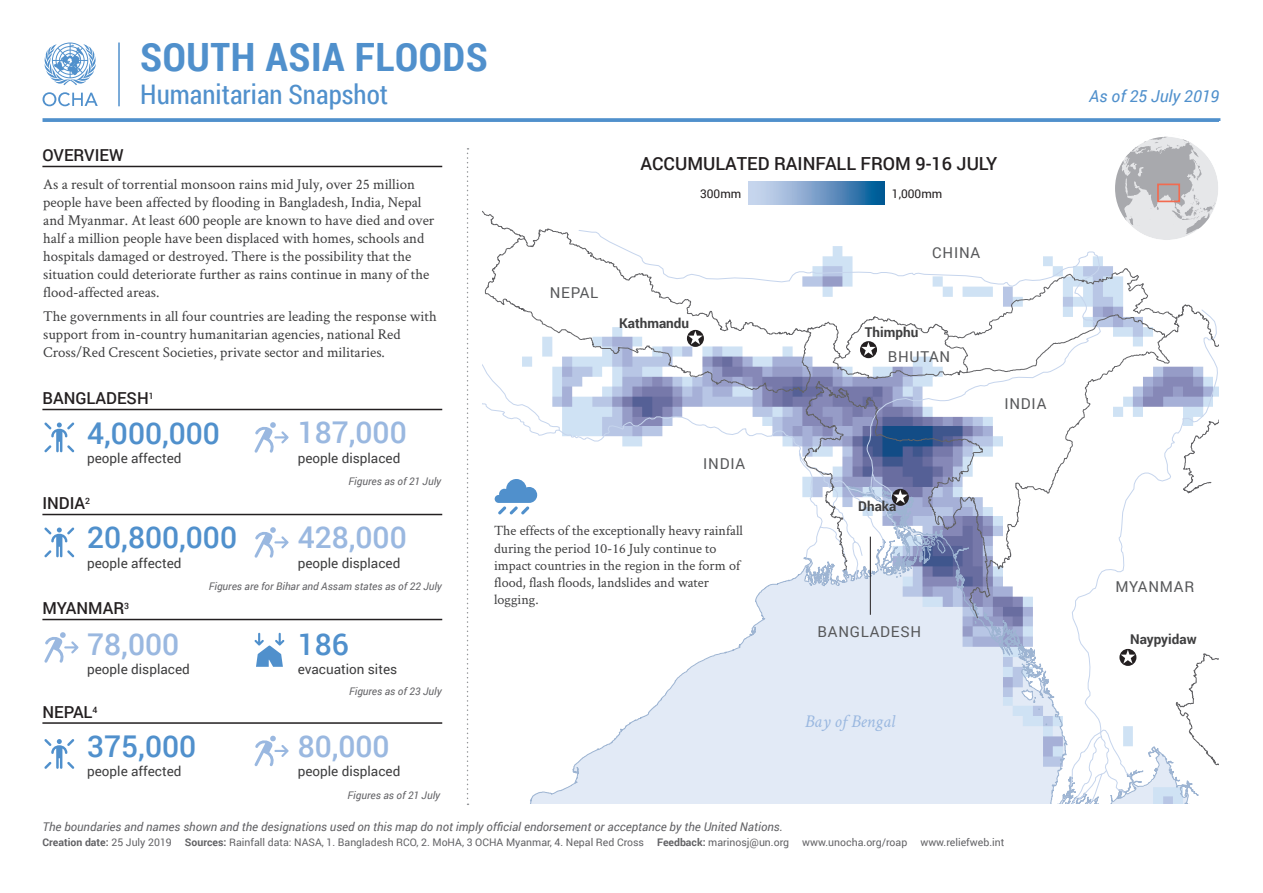
<style>
.page{position:relative;width:1263px;height:893px;background:#fff}
.page>*{position:absolute;margin:0;border:0;box-sizing:border-box;transform-origin:0 0}
.t1{font:700 39px "Roboto Condensed";letter-spacing:.015em;color:#5090cc;scale:1.04 1}
.t2{font:500 30px "Roboto";color:#5090cc}
.t3{font:500 30px "Roboto";color:#9ab8e0}
.t4{font:27px "Roboto Condensed";color:#5090cc}
.t5{font:500 18px "Roboto";color:#231f20}
.t6{font:italic 18px "Crimson Text";color:#9ab8e0}
.t7{font:500 16.5px "Roboto";color:#231f20}
.t8{font:italic 16.5px "Roboto";color:#5090cc}
.t9{font:15px/18px "Crimson Text";color:#3e3e3f}
.t10{font:15px "Roboto";letter-spacing:.05em;color:#57585a}
.t11{font:14.25px/17.2px "Crimson Text";color:#3e3e3f}
.t12{font:13.5px "Roboto";color:#3e3e3f}
.t13{font:700 13.5px "Roboto";color:#3e3e3f}
.t14{font:italic 12px "Roboto";color:#636366}
.t15{font:12px "Roboto";color:#231f20}
.t16{font:10.5px "Roboto";color:#636366}
.t17{font:italic 10.5px "Roboto";color:#636366}
.s1{font-weight:700}
</style>
<div class="page">
<svg style="left:43px;top:92px;width:55px;height:14px"></svg>
<svg style="left:44px;top:43px;width:52px;height:42px"></svg>
<svg style="left:43px;top:118px;width:1177px;height:4px;background:#5a96ce"></svg>
<hr style="left:118px;top:43px;width:2px;height:63px;background:#5090cc">
<div style="left:1219px;top:121px;width:32px;height:750px;background:#fff"></div>
<hr style="left:42px;top:409px;width:400px;height:1px;background:#231f20">
<hr style="left:42px;top:722px;width:400px;height:2px;background:#231f20">
<hr style="left:42px;top:619px;width:400px;height:1px;background:#231f20">
<hr style="left:42px;top:514px;width:400px;height:1px;background:#231f20">
<hr style="left:42px;top:166px;width:400px;height:1px;background:#231f20">
<svg style="left:467px;top:136px;width:752px;height:669px"></svg>
<svg style="left:44px;top:422px;width:30px;height:30px"></svg>
<svg style="left:254px;top:422px;width:35px;height:31px"></svg>
<svg style="left:254px;top:633px;width:30px;height:34px"></svg>
<svg style="left:44px;top:527px;width:30px;height:30px"></svg>
<svg style="left:254px;top:527px;width:35px;height:31px"></svg>
<svg style="left:44px;top:632px;width:34px;height:31px"></svg>
<svg style="left:44px;top:739px;width:30px;height:30px"></svg>
<svg style="left:254px;top:735px;width:35px;height:31px"></svg>
<h1 class="t1" style="left:140px;top:29px;width:336px">SOUTH ASIA FLOODS</h1>
<h3 class="t4" style="left:140px;top:75px;width:249px">Humanitarian Snapshot</h3>
<p class="t8" style="left:1089px;top:84px;width:131px">As of 25 July 2019</p>
<p class="t7" style="left:42px;top:144px;width:83px">OVERVIEW</p>
<p class="t9" style="left:43px;top:175px;width:393px">As a result of torrential monsoon rains mid July, over 25 million people have been affected by flooding in Bangladesh, India, Nepal and Myanmar. At least 600 people are known to have died and over half a million people have been displaced with homes, schools and hospitals damaged or destroyed. There is the possibility that the situation could deteriorate further as rains continue in many of the flood-affected areas.</p>
<p class="t9" style="left:43px;top:307px;width:395px">The governments in all four countries are leading the response with support from in-country humanitarian agencies, national Red<br>Cross/Red Crescent Societies, private sector and militaries.</p>
<p class="t7" style="left:42px;top:387px;width:113px">BANGLADESH<sup>1</sup></p>
<h2 class="t2" style="left:87px;top:412px;width:134px">4,000,000</h2>
<p class="t12" style="left:87px;top:449px;width:96px">people affected</p>
<p class="t7" style="left:42px;top:492px;width:49px">INDIA<sup>2</sup></p>
<h2 class="t2" style="left:87px;top:517px;width:151px">20,800,000</h2>
<p class="t12" style="left:87px;top:554px;width:96px">people affected</p>
<h2 class="t3" style="left:298px;top:412px;width:111px">187,000</h2>
<p class="t12" style="left:298px;top:449px;width:104px">people displaced</p>
<p class="t17" style="left:349px;top:474px;width:94px">Figures as of 21 July</p>
<h2 class="t3" style="left:298px;top:517px;width:111px">428,000</h2>
<p class="t12" style="left:298px;top:554px;width:104px">people displaced</p>
<p class="t7" style="left:42px;top:597px;width:88px">MYANMAR<sup>3</sup></p>
<h2 class="t3" style="left:87px;top:623px;width:93px">78,000</h2>
<p class="t12" style="left:87px;top:660px;width:104px">people displaced</p>
<p class="t7" style="left:42px;top:700px;width:57px">NEPAL<sup>4</sup></p>
<h2 class="t2" style="left:87px;top:725px;width:111px">375,000</h2>
<p class="t12" style="left:87px;top:762px;width:96px">people affected</p>
<p class="t17" style="left:209px;top:579px;width:235px">Figures are for Bihar and Assam states as of 22 July</p>
<h2 class="t2" style="left:298px;top:623px;width:53px">186</h2>
<p class="t12" style="left:298px;top:660px;width:101px">evacuation sites</p>
<p class="t17" style="left:349px;top:684px;width:94px">Figures as of 23 July</p>
<h2 class="t3" style="left:298px;top:725px;width:93px">80,000</h2>
<p class="t12" style="left:298px;top:762px;width:104px">people displaced</p>
<p class="t17" style="left:348px;top:788px;width:94px">Figures as of 21 July</p>
<p class="t10" style="left:550px;top:282px;width:50px">NEPAL</p>
<p class="t5" style="left:640px;top:151px;width:358px">ACCUMULATED RAINFALL FROM 9-16 JULY</p>
<p class="t15" style="left:700px;top:185px;width:43px">300mm</p>
<p class="t15" style="left:892px;top:185px;width:52px">1,000mm</p>
<p class="t10" style="left:932px;top:242px;width:49px">CHINA</p>
<p class="t13" style="left:619px;top:313px;width:72px">Kathmandu</p>
<p class="t13" style="left:865px;top:323px;width:55px">Thimphu</p>
<p class="t10" style="left:888px;top:346px;width:64px">BHUTAN</p>
<p class="t10" style="left:1004px;top:393px;width:43px">INDIA</p>
<p class="t10" style="left:703px;top:453px;width:43px">INDIA</p>
<p class="t11" style="left:494px;top:522px;width:250px">The effects of the exceptionally heavy rainfall during the period 10-16 July continue to impact countries in the region in the form of flood, flash floods, landslides and water logging.</p>
<p class="t13" style="left:858px;top:496px;width:40px">Dhaka</p>
<p class="t10" style="left:817px;top:621px;width:105px">BANGLADESH</p>
<p class="t6" style="left:805px;top:711px;width:92px">Bay of Bengal</p>
<p class="t14" style="left:43px;top:818px;width:742px">The boundaries and names shown and the designations used on this map do not imply official endorsement or acceptance by the United Nations.</p>
<p class="t16" style="left:43px;top:835px;width:963px"><span class="s1">Creation date:</span> 25 July 2019 <span class="s1">Sources:</span> Rainfall data: NASA, 1. Bangladesh RCO, 2. MoHA, 3 OCHA Myanmar, 4. Nepal Red Cross <span class="s1">Feedback:</span> marinosj@un.org www.unocha.org/roap www.reliefweb.int</p>
<p class="t10" style="left:1115px;top:576px;width:80px">MYANMAR</p>
<p class="t13" style="left:1130px;top:629px;width:68px">Naypyidaw</p>
</div>
